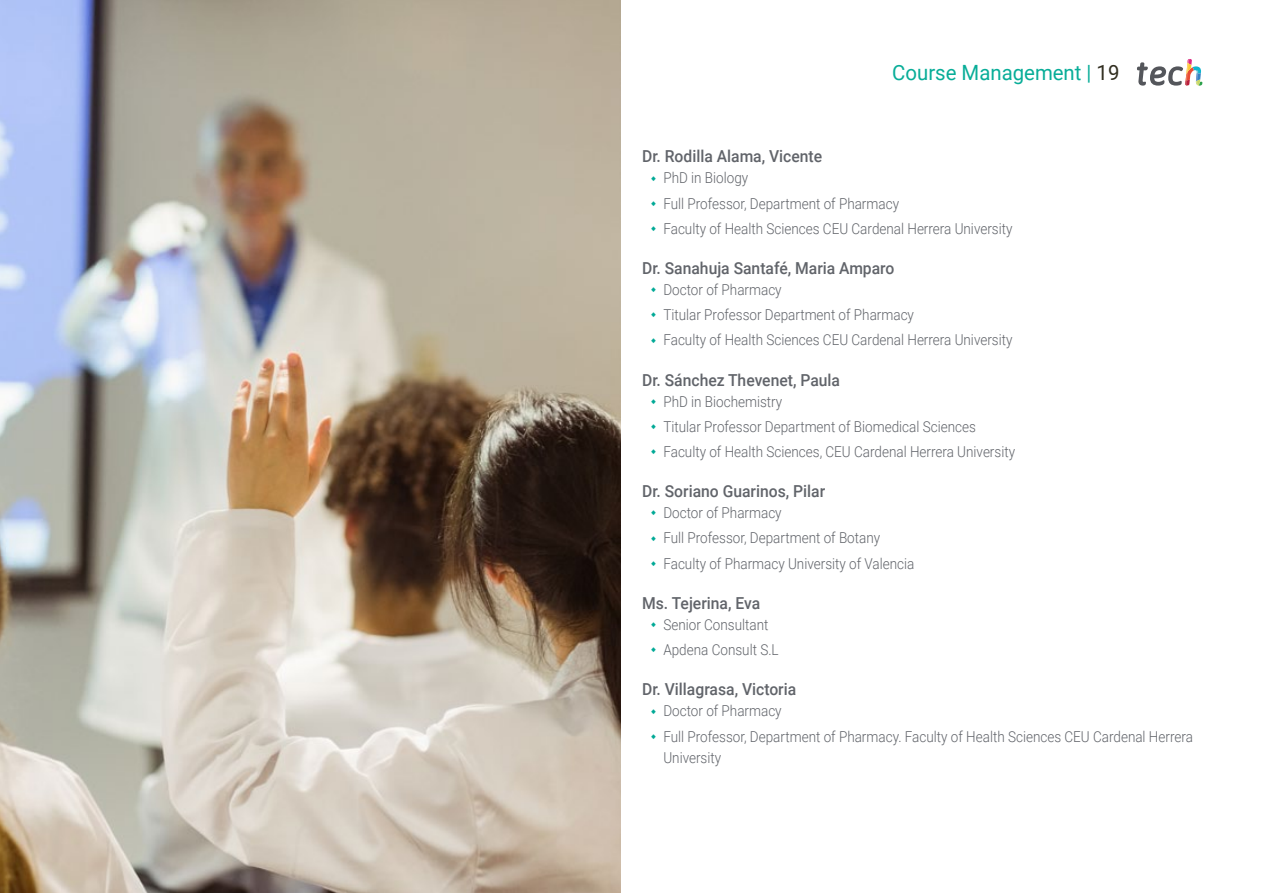
<style>
.page{position:relative;width:1263px;height:893px;background:#fff}
.page>*{position:absolute;margin:0;border:0;box-sizing:border-box;transform-origin:0 0}
.t1{font:21px "Roboto";color:#08ad98}
.t2{font:500 16.5px "Roboto";color:#61646a;scale:.95 1}
.t3{font:300 15px/25.2px "Roboto";color:#61646a;scale:.9 1}
.s1{color:#312e20}
</style>
<div class="page">
<img style="left:0;top:0;width:621px;height:893px">
<svg style="left:1137px;top:59px;width:65px;height:27px"></svg>
<h1 class="t1" style="left:892px;top:57px;width:229px">Course Management | <span class="s1">19</span></h1>
<p class="t2" style="left:642px;top:145px;width:191px">Dr. Rodilla Alama, Vicente</p>
<p class="t3" style="left:663px;top:165px;width:389px">PhD in Biology<br>Full Professor, Department of Pharmacy<br>Faculty of Health Sciences CEU Cardenal Herrera University</p>
<p class="t2" style="left:642px;top:257px;width:267px">Dr. Sanahuja Santafé, Maria Amparo</p>
<p class="t3" style="left:663px;top:276px;width:389px">Doctor of Pharmacy<br>Titular Professor Department of Pharmacy<br>Faculty of Health Sciences CEU Cardenal Herrera University</p>
<p class="t2" style="left:642px;top:368px;width:210px">Dr. Sánchez Thevenet, Paula</p>
<p class="t3" style="left:663px;top:388px;width:392px">PhD in Biochemistry<br>Titular Professor Department of Biomedical Sciences<br>Faculty of Health Sciences, CEU Cardenal Herrera University</p>
<p class="t2" style="left:642px;top:480px;width:194px">Dr. Soriano Guarinos, Pilar</p>
<p class="t3" style="left:663px;top:500px;width:280px">Doctor of Pharmacy<br>Full Professor, Department of Botany<br>Faculty of Pharmacy University of Valencia</p>
<p class="t2" style="left:642px;top:592px;width:126px">Ms. Tejerina, Eva</p>
<p class="t3" style="left:663px;top:611px;width:130px">Senior Consultant<br>Apdena Consult S.L</p>
<p class="t2" style="left:642px;top:678px;width:164px">Dr. Villagrasa, Victoria</p>
<p class="t3" style="left:663px;top:698px;width:590px">Doctor of Pharmacy<br>Full Professor, Department of Pharmacy. Faculty of Health Sciences CEU Cardenal Herrera</p>
<p class="t3" style="left:663px;top:744px;width:66px">University</p>
</div>
